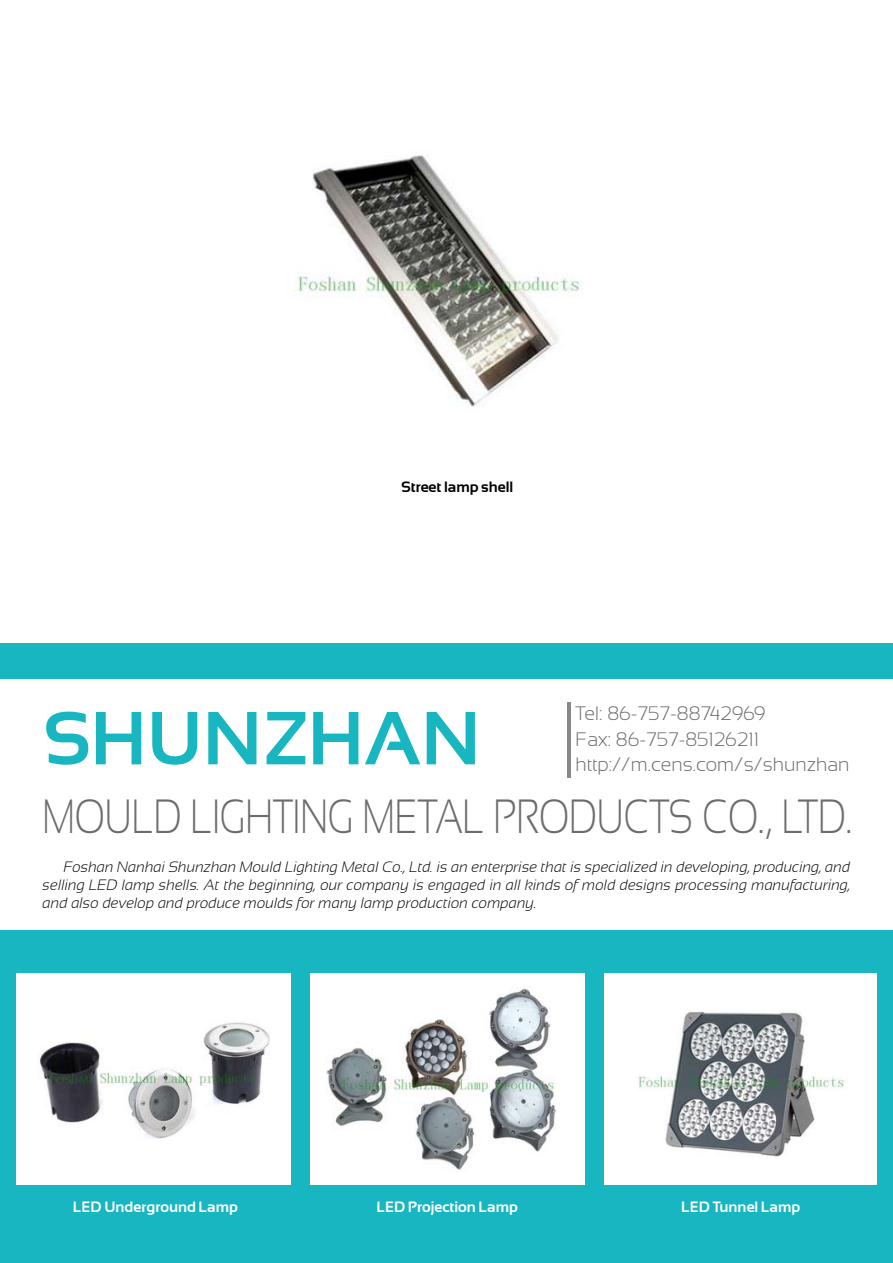
<style>
.page{position:relative;width:893px;height:1263px;background:#fff}
.page>*{position:absolute;margin:0;border:0;box-sizing:border-box;transform-origin:0 0}
.t1{font:700 75px "Sansation";color:#17b6c0}
.t2{font:300 48px "Sansation";color:#6d6c6c;scale:.79 1}
.t3{font:300 19.5px/25.5px "Sansation";color:#6d6c6c}
.t4{font:italic 300 15px/18px "Sansation";color:#000;text-align:justify}
.t5{font:700 15px "Sansation";color:#fff}
.t6{font:700 15px "Sansation";color:#000}
</style>
<div class="page">
<div style="left:0;top:643px;width:893px;height:620px;background:#17b6c0"></div>
<div style="left:0;top:679px;width:893px;height:251px;background:#fff"></div>
<div style="left:17px;top:973px;width:274px;height:212px;background:#fff"></div>
<div style="left:310px;top:973px;width:274px;height:212px;background:#fff"></div>
<div style="left:604px;top:973px;width:272px;height:212px;background:#fff"></div>
<hr style="left:567px;top:702px;width:3px;height:76px;background:#86888a">
<img style="left:298px;top:155px;width:284px;height:252px">
<img style="left:40px;top:1022px;width:230px;height:117px">
<img style="left:326px;top:988px;width:231px;height:183px">
<img style="left:637px;top:1011px;width:208px;height:146px">
<p class="t6" style="left:401px;top:478px;width:114px">Street lamp shell</p>
<h3 class="t3" style="left:576px;top:701px;width:275px">Tel: 86-757-88742969<br>Fax: 86-757-85126211 http://m.cens.com/s/shunzhan</h3>
<h1 class="t1" style="left:43px;top:697px;width:439px">Shunzhan</h1>
<h2 class="t2" style="left:43px;top:790px;width:1026px">Mould lighting metal products Co., LTD.</h2>
<p class="t4" style="left:43px;top:858px;width:809px;text-indent:21px">Foshan Nanhai Shunzhan Mould Lighting Metal Co., Ltd. is an enterprise that is specialized in developing, producing, and selling LED lamp shells. At the beginning, our company is engaged in all kinds of mold designs processing manufacturing, and also develop and produce moulds for many lamp production company.</p>
<p class="t5" style="left:73px;top:1199px;width:167px">LED Underground Lamp</p>
<p class="t5" style="left:376px;top:1199px;width:143px">LED Projection Lamp</p>
<p class="t5" style="left:681px;top:1199px;width:121px">LED Tunnel Lamp</p>
</div>
